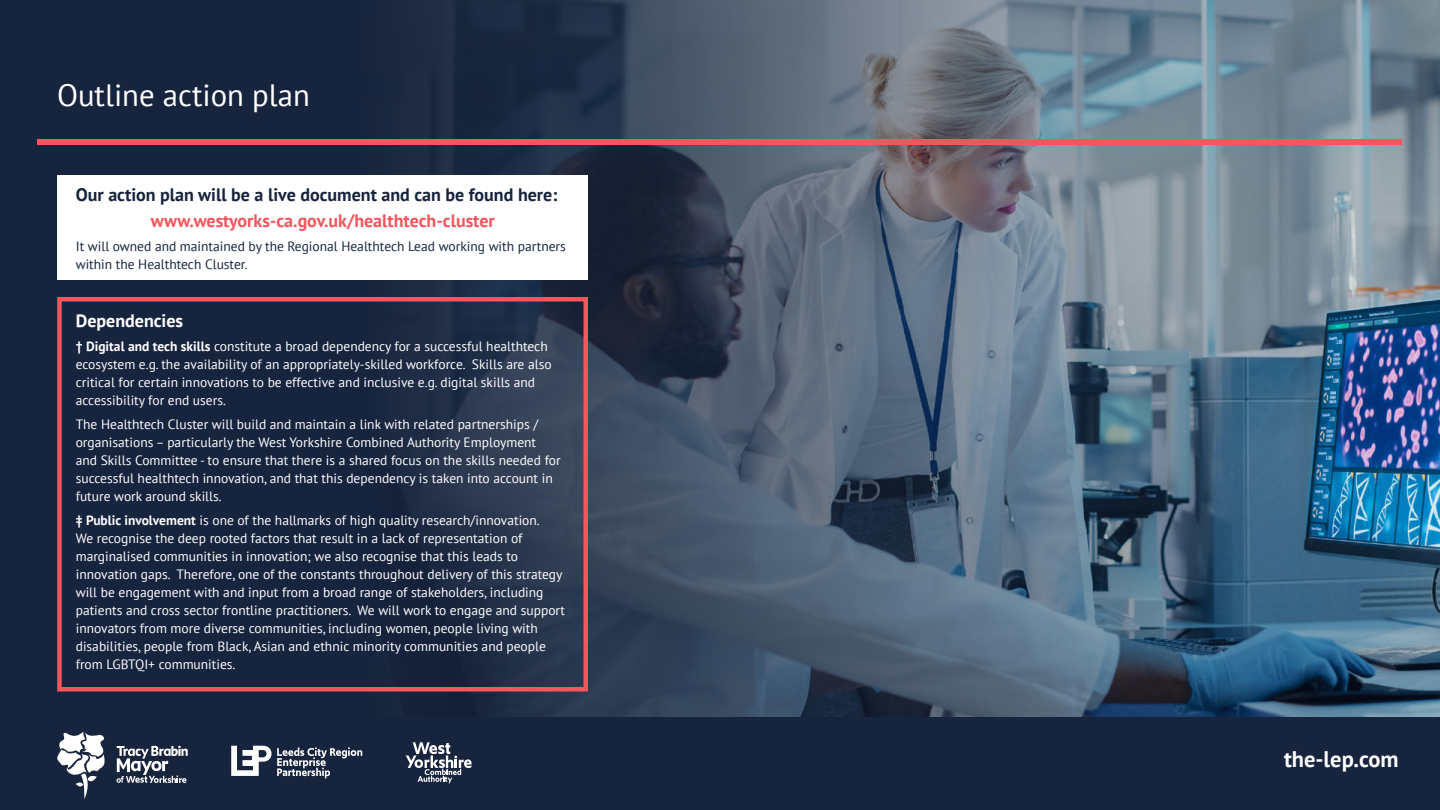
<style>
.page{position:relative;width:1440px;height:810px;background:#17243d}
.page>*{position:absolute;margin:0;border:0;box-sizing:border-box;transform-origin:0 0}
.t1{font:30.75px "PT Sans";color:#fff}
.t2{font:700 22.5px "PT Sans";color:#fff}
.t3{font:700 18px "PT Sans";color:#17243d}
.t4{font:700 18px "PT Sans";color:#f5555d}
.t5{font:700 18px "PT Sans";color:#fff}
.t6{font:13.5px/18px "PT Sans";color:#fff}
.t7{font:13.5px/18px "PT Sans";color:#17243d}
.s1{font-weight:700}
</style>
<div class="page">
<img style="left:364px;top:0;width:1076px;height:717px">
<div style="left:57px;top:176px;width:531px;height:104px;background:#fff"></div>
<div style="left:38px;top:139px;width:1364px;height:6px;background:#f5555d"></div>
<svg style="left:117px;top:746px;width:71px;height:37px"></svg>
<svg style="left:57px;top:731px;width:48px;height:69px"></svg>
<svg style="left:406px;top:742px;width:66px;height:41px"></svg>
<svg style="left:231px;top:746px;width:131px;height:32px"></svg>
<div style="left:57px;top:297px;width:531px;height:395px;border:4px solid #f5555d"></div>
<h1 class="t1" style="left:57px;top:76px;width:254px">Outline action plan</h1>
<h3 class="t3" style="left:76px;top:183px;width:483px">Our action plan will be a live document and can be found here:</h3>
<h3 class="t4" style="left:151px;top:209px;width:346px">www.westyorks-ca.gov.uk/healthtech-cluster</h3>
<p class="t7" style="left:76px;top:237px;width:492px">It will owned and maintained by the Regional Healthtech Lead working with partners within the Healthtech Cluster.</p>
<h3 class="t5" style="left:76px;top:309px;width:109px">Dependencies</h3>
<p class="t6" style="left:76px;top:337px;width:477px"><span class="s1">† Digital and tech skills</span> constitute a broad dependency for a successful healthtech ecosystem e.g. the availability of an appropriately-skilled workforce. Skills are also critical for certain innovations to be effective and inclusive e.g. digital skills and accessibility for end users.</p>
<p class="t6" style="left:76px;top:415px;width:486px">The Healthtech Cluster will build and maintain a link with related partnerships / organisations – particularly the West Yorkshire Combined Authority Employment and Skills Committee - to ensure that there is a shared focus on the skills needed for successful healthtech innovation, and that this dependency is taken into account in future work around skills.</p>
<p class="t6" style="left:76px;top:511px;width:491px"><span class="s1">‡ Public involvement</span> is one of the hallmarks of high quality research/innovation.<br>We recognise the deep rooted factors that result in a lack of representation of marginalised communities in innovation; we also recognise that this leads to innovation gaps. Therefore, one of the constants throughout delivery of this strategy will be engagement with and input from a broad range of stakeholders, including patients and cross sector frontline practitioners. We will work to engage and support innovators from more diverse communities, including women, people living with disabilities, people from Black, Asian and ethnic minority communities and people from LGBTQI+ communities.</p>
<h2 class="t2" style="left:1284px;top:745px;width:116px">the-lep.com</h2>
</div>
